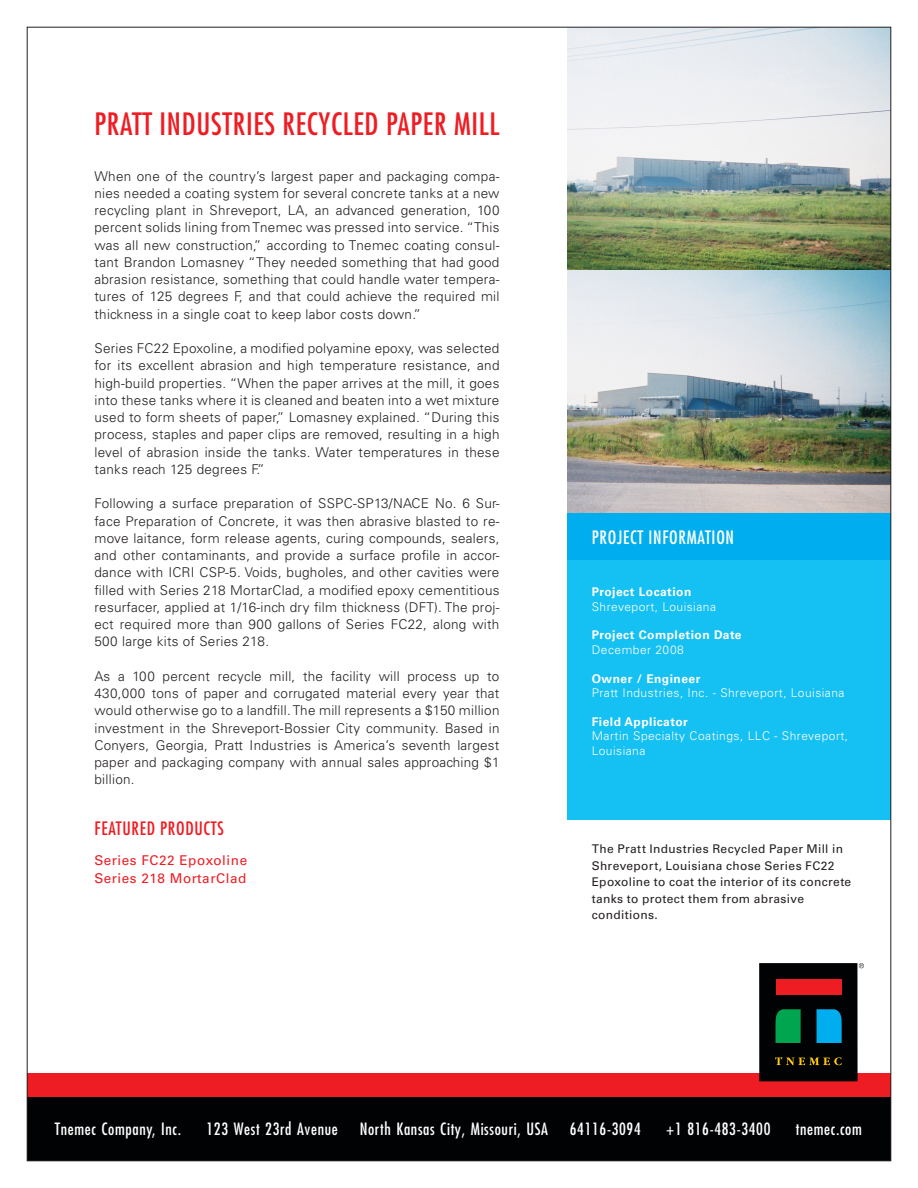
<style>
.page{position:relative;width:918px;height:1188px;background:#fff}
.page>*{position:absolute;margin:0;border:0;box-sizing:border-box;transform-origin:0 0}
.t1{font:condensed 30px "Futura Std";letter-spacing:.025em;color:#ee1d23}
.t2{font:condensed 18px "Futura Std";letter-spacing:.04em;color:#fff}
.t3{font:condensed 18px "Futura Std";letter-spacing:.04em;color:#ee1d23}
.t4{font:condensed 16.5px "Futura Std";letter-spacing:.04em;color:#fff}
.t5{font:300 13.5px/17.2px "Univers LT Std";letter-spacing:.02em;color:#231f20;text-align:justify}
.t6{font:13.5px "Univers LT Std";letter-spacing:.04em;color:#ee1d23}
.Body_on_White{font:12px/16.5px "Univers LT Std";letter-spacing:.025em;color:#231f20}
.t7{font:300 12px/14.4px "Univers LT Std";letter-spacing:.04em;color:#fff}
.t8{font:700 12px "Univers LT Std";letter-spacing:.04em;color:#fff}
</style>
<div class="page">
<div style="left:27px;top:1097px;width:864px;height:64px;background:#010203"></div>
<div style="left:27px;top:1074px;width:864px;height:23px;background:#ee1d23"></div>
<div style="left:567px;top:513px;width:324px;height:48px;background:#00aeef"></div>
<div style="left:567px;top:561px;width:324px;height:259px;background:#15c0f2"></div>
<img style="left:567px;top:270px;width:322px;height:243px">
<img style="left:567px;top:29px;width:322px;height:241px">
<div style="left:759px;top:963px;width:99px;height:118px;background:#010203"></div>
<div style="left:776px;top:979px;width:65px;height:15px;background:#ee1d23"></div>
<svg style="left:775px;top:1009px;width:26px;height:34px"></svg>
<svg style="left:817px;top:1009px;width:25px;height:34px"></svg>
<svg style="left:775px;top:1057px;width:67px;height:8px"></svg>
<svg style="left:859px;top:963px;width:5px;height:5px"></svg>
<p class="t1" style="left:94px;top:106px;width:406px">PRATT INDUSTRIES RECYCLED PAPER MILL</p>
<p class="t5" style="left:94px;top:167px;width:407px">When one of the country’s largest paper and packaging compa&shy;nies needed a coating system for several concrete tanks at a new recycling plant in Shreveport, LA, an advanced generation, 100 percent solids lining from Tnemec was pressed into service. “This was all new construction,” according to Tnemec coating consul&shy;tant Brandon Lomasney “They needed something that had good abrasion resistance, something that could handle water tempera&shy;tures of 125 degrees F, and that could achieve the required mil thickness in a single coat to keep labor costs down.”</p>
<p class="t5" style="left:94px;top:340px;width:407px">Series FC22 Epoxoline, a modified polyamine epoxy, was selected for its excellent abrasion and high temperature resistance, and high-build properties. “When the paper arrives at the mill, it goes into these tanks where it is cleaned and beaten into a wet mixture used to form sheets of paper,” Lomasney explained. “During this process, staples and paper clips are removed, resulting in a high level of abrasion inside the tanks. Water temperatures in these tanks reach 125 degrees F.”</p>
<p class="t5" style="left:94px;top:495px;width:407px">Following a surface preparation of SSPC-SP13/NACE No. 6 Sur&shy;face Preparation of Concrete, it was then abrasive blasted to re&shy;move laitance, form release agents, curing compounds, sealers, and other contaminants, and provide a surface profile in accor&shy;dance with ICRI CSP-5. Voids, bugholes, and other cavities were filled with Series 218 MortarClad, a modified epoxy cementitious resurfacer, applied at 1/16-inch dry film thickness (DFT). The proj&shy;ect required more than 900 gallons of Series FC22, along with 500 large kits of Series 218.</p>
<p class="t5" style="left:94px;top:667px;width:407px">As a 100 percent recycle mill, the facility will process up to 430,000 tons of paper and corrugated material every year that would otherwise go to a landfill. The mill represents a $150 million investment in the Shreveport-Bossier City community. Based in Conyers, Georgia, Pratt Industries is America’s seventh largest paper and packaging company with annual sales approaching $1 billion.</p>
<p class="t3" style="left:94px;top:817px;width:131px">FEATURED PRODUCTS</p>
<p class="t6" style="left:94px;top:852px;width:154px">Series FC22 Epoxoline</p>
<p class="t6" style="left:94px;top:870px;width:153px">Series 218 MortarClad</p>
<p class="t2" style="left:592px;top:526px;width:144px">PROJECT INFORMATION</p>
<p class="t8" style="left:592px;top:585px;width:101px">Project Location</p>
<p class="t7" style="left:592px;top:599px;width:126px">Shreveport, Louisiana</p>
<p class="t8" style="left:592px;top:628px;width:151px">Project Completion Date</p>
<p class="t7" style="left:592px;top:642px;width:94px">December 2008</p>
<p class="t8" style="left:592px;top:671px;width:110px">Owner / Engineer</p>
<p class="t7" style="left:592px;top:686px;width:254px">Pratt Industries, Inc. - Shreveport, Louisiana</p>
<p class="t8" style="left:592px;top:715px;width:98px">Field Applicator</p>
<p class="t7" style="left:592px;top:729px;width:258px">Martin Specialty Coatings, LLC - Shreveport,<br>Louisiana</p>
<p class="Body_on_White" style="left:592px;top:841px;width:261px">The Pratt Industries Recycled Paper Mill in Shreveport, Louisiana chose Series FC22<br>Epoxoline to coat the interior of its concrete tanks to protect them from abrasive conditions.</p>
<p class="t4" style="left:55px;top:1119px;width:128px">Tnemec Company, Inc.</p>
<p class="t4" style="left:207px;top:1119px;width:133px">123 West 23rd Avenue</p>
<p class="t4" style="left:360px;top:1119px;width:190px">North Kansas City, Missouri, USA</p>
<p class="t4" style="left:570px;top:1119px;width:72px">64116-3094</p>
<p class="t4" style="left:666px;top:1119px;width:106px">+1 816-483-3400</p>
<p class="t4" style="left:796px;top:1119px;width:68px">tnemec.com</p>
</div>
